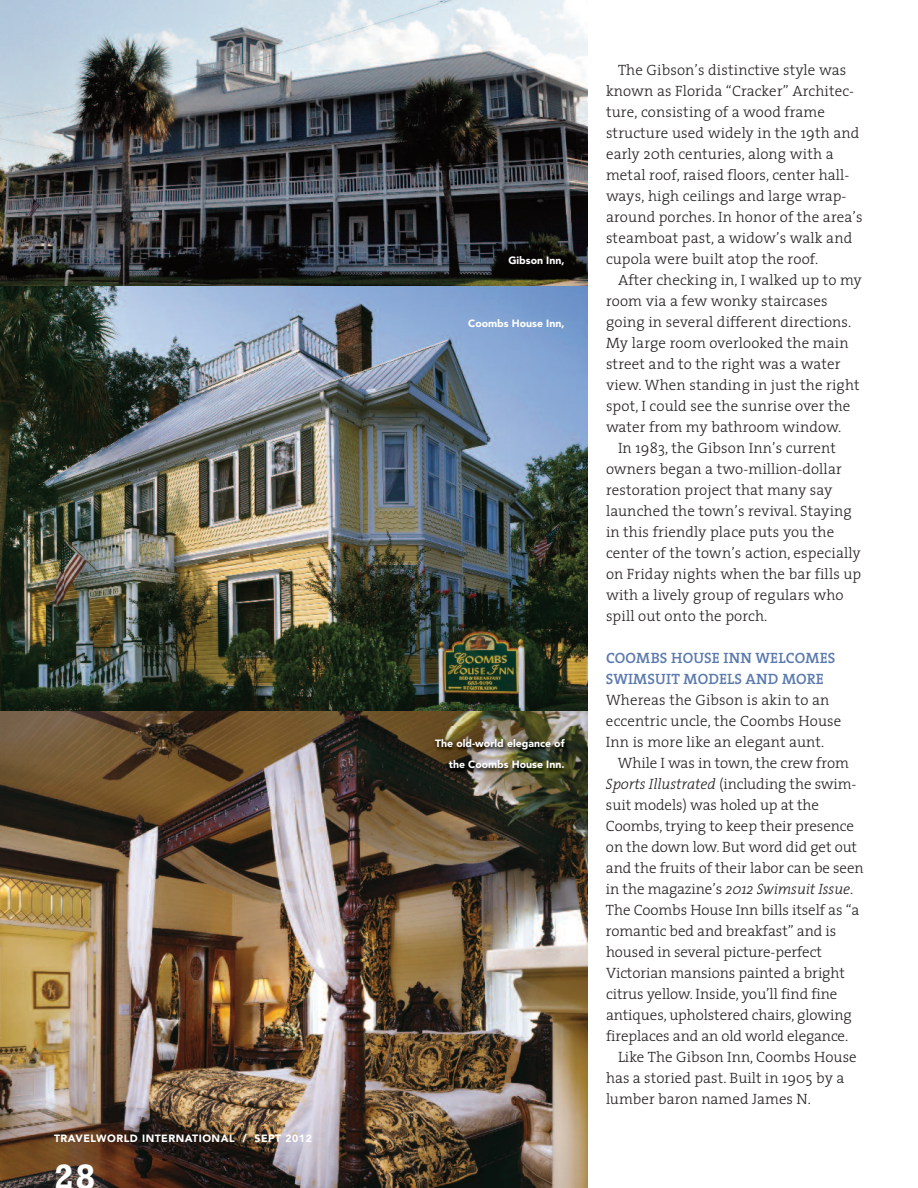
<style>
.page{position:relative;width:918px;height:1188px;background:#fff}
.page>*{position:absolute;margin:0;border:0;box-sizing:border-box;transform-origin:0 0}
.t1{font:700 36px "Rockwell";color:#fff}
.t2{font:300 15px/21px "The Serif";letter-spacing:.01em;color:#231f20}
.t3{font:15px/21px "The Serif Semi Bold Caps";letter-spacing:.01em;color:#5a79ae}
.t4{font:900 10.5px/21px "Avenir";color:#fff;text-align:right}
.t5{font:900 10.5px "Avenir";letter-spacing:.05em;color:#fff}
.s1{font-style:italic}
</style>
<div class="page">
<img style="left:0;top:0;width:588px;height:286px">
<img style="left:0;top:286px;width:588px;height:425px">
<img style="left:0;top:711px;width:588px;height:477px">
<img style="left:400px;top:727px;width:186px;height:69px">
<p class="t5" style="left:54px;top:1134px;width:259px">TRAVELWORLD INTERNATIONAL / SEPT 2012</p>
<h1 class="t1" style="left:54px;top:1155px;width:43px">28</h1>
<p class="t4" style="left:508px;top:251px;width:58px">Gibson Inn,</p>
<p class="t4" style="left:468px;top:314px;width:98px">Coombs House Inn,</p>
<p class="t4" style="left:435px;top:734px;width:131px">The old-world elegance of the Coombs House Inn.</p>
<p class="t2" style="left:606px;top:61px;width:258px;text-indent:12px">The Gibson’s distinctive style was known as Florida “Cracker” Architec&shy;ture, consisting of a wood frame structure used widely in the 19th and early 20th centuries, along with a metal roof, raised floors, center hall&shy;ways, high ceilings and large wrap&shy;around porches. In honor of the area’s steamboat past, a widow’s walk and cupola were built atop the roof.</p>
<p class="t2" style="left:618px;top:271px;width:245px">After checking in, I walked up to my</p>
<p class="t2" style="left:606px;top:292px;width:223px">room via a few wonky staircases</p>
<p class="t2" style="left:606px;top:313px;width:247px">going in several different directions.</p>
<p class="t2" style="left:606px;top:334px;width:244px">My large room overlooked the main</p>
<p class="t2" style="left:606px;top:355px;width:236px">street and to the right was a water</p>
<p class="t2" style="left:606px;top:376px;width:255px">view. When standing in just the right</p>
<p class="t2" style="left:606px;top:397px;width:246px">spot, I could see the sunrise over the</p>
<p class="t2" style="left:606px;top:418px;width:237px">water from my bathroom window.</p>
<p class="t2" style="left:618px;top:439px;width:219px">In 1983, the Gibson Inn’s current</p>
<p class="t2" style="left:606px;top:460px;width:237px">owners began a two-million-dollar</p>
<p class="t2" style="left:606px;top:481px;width:228px">restoration project that many say</p>
<p class="t2" style="left:606px;top:502px;width:247px">launched the town’s revival. Staying</p>
<p class="t2" style="left:606px;top:523px;width:230px">in this friendly place puts you the</p>
<p class="t2" style="left:606px;top:544px;width:256px">center of the town’s action, especially</p>
<p class="t2" style="left:606px;top:565px;width:257px">on Friday nights when the bar fills up</p>
<p class="t2" style="left:606px;top:586px;width:239px">with a lively group of regulars who</p>
<p class="t2" style="left:606px;top:607px;width:163px">spill out onto the porch.</p>
<p class="t3" style="left:606px;top:649px;width:231px">COOMBS HOUSE INN WELCOMES<br>SWIMSUIT MODELS AND MORE</p>
<p class="t2" style="left:606px;top:691px;width:237px">Whereas the Gibson is akin to an eccentric uncle, the Coombs House<br>Inn is more like an elegant aunt.</p>
<p class="t2" style="left:606px;top:754px;width:259px;text-indent:12px">While I was in town, the crew from <span class="s1">Sports Illustrated</span> (including the swim&shy;suit models) was holed up at the Coombs, trying to keep their presence on the down low. But word did get out and the fruits of their labor can be seen in the magazine’s <span class="s1">2012 Swimsuit Issue</span>.<br>The Coombs House Inn bills itself as “a romantic bed and breakfast” and is housed in several picture-perfect Victorian mansions painted a bright citrus yellow. Inside, you’ll find fine antiques, upholstered chairs, glowing fireplaces and an old world elegance.</p>
<p class="t2" style="left:606px;top:1048px;width:252px;text-indent:12px">Like The Gibson Inn, Coombs House has a storied past. Built in 1905 by a lumber baron named James N.</p>
</div>
